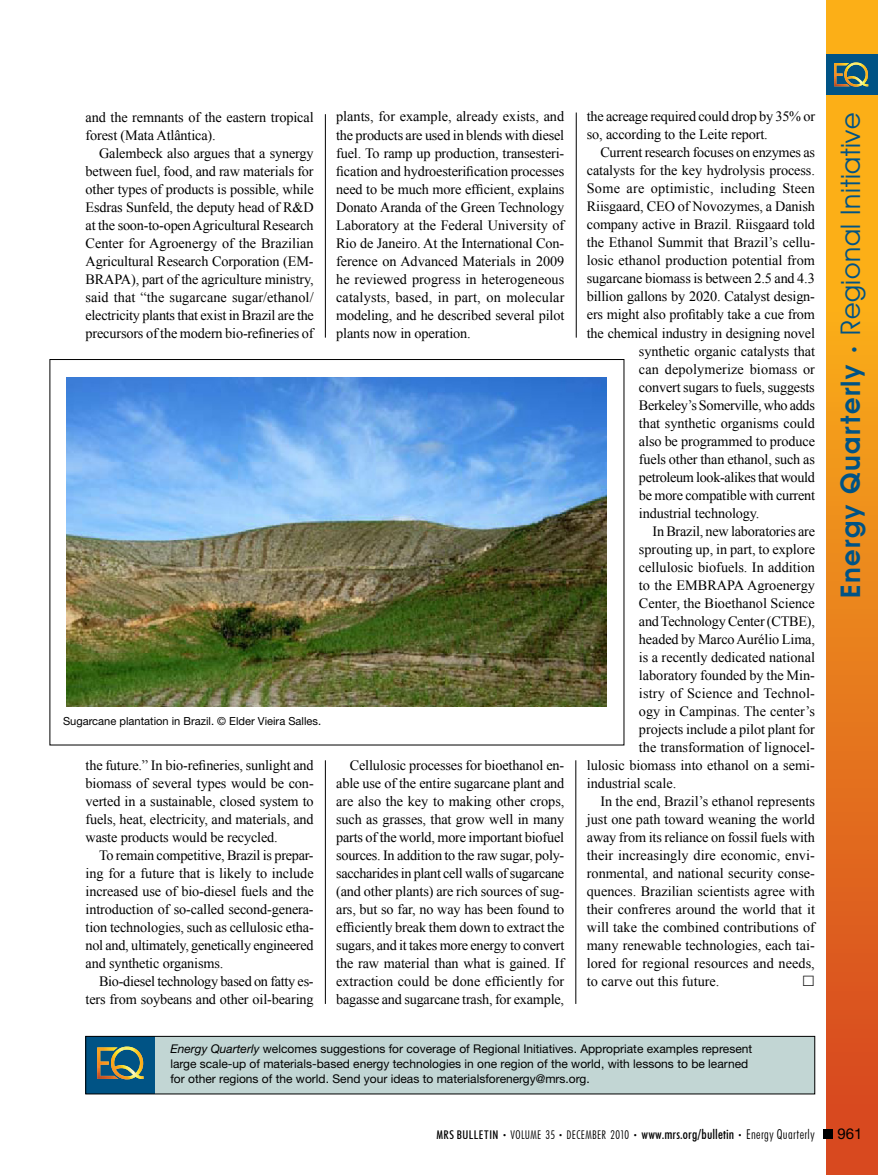
<style>
.page{position:relative;width:878px;height:1175px;background:#fff}
.page>*{position:absolute;margin:0;border:0;box-sizing:border-box;transform-origin:0 0}
.t1{font:27px "Avant Garde IT Cby BT";letter-spacing:.025em;color:#005385}
.t2{font:15px "Helvetica Neue LT Std";color:#000}
.t3{font:14.25px/18px "Times New Roman";letter-spacing:-.01em;color:#000;text-align:justify}
.t4{font:14.25px "Times New Roman";letter-spacing:.01em;color:#000}
.t5{font:14.25px "Times New Roman";letter-spacing:.015em;color:#000}
.t6{font:12px/15px "Helvetica Neue LT Std";color:#000}
.t7{font:300 condensed 12px "Futura BT";letter-spacing:.03em;color:#000}
.t8{font:11.1px "Helvetica Neue LT Std";color:#000}
.s1{font-style:italic}
.s2{font-weight:600}
.s3{font-weight:600;font-size:15px}
.s4{font-weight:500}
.s5{font-size:7.5px}
.s6{font-weight:500;font-size:13.5px}
.s7{font-size:13.5px}
</style>
<div class="page">
<svg style="left:826px;top:0;width:52px;height:1174px;background:#ea831b"></svg>
<div style="left:824px;top:1130px;width:8px;height:8px;background:#000"></div>
<div style="left:826px;top:54px;width:52px;height:40px;background:#005385"></div>
<img style="left:834px;top:62px;width:34px;height:25px">
<div style="left:86px;top:1036px;width:728px;height:58px;background:#c2d6d4"></div>
<hr style="left:325px;top:760px;width:1px;height:243px;background:#000">
<hr style="left:575px;top:760px;width:1px;height:243px;background:#000">
<hr style="left:325px;top:114px;width:1px;height:224px;background:#000">
<hr style="left:576px;top:112px;width:1px;height:226px;background:#000">
<div style="left:86px;top:1036px;width:68px;height:58px;background:#005385"></div>
<div style="left:86px;top:1036px;width:728px;height:58px;border:1px solid #000"></div>
<img style="left:97px;top:1046px;width:46px;height:33px">
<img style="left:67px;top:377px;width:539px;height:329px">
<p class="t3" style="left:86px;top:108px;width:230px">and the remnants of the eastern tropical forest (Mata Atlântica).</p>
<p class="t3" style="left:86px;top:144px;width:230px;text-indent:13px">Galembeck also argues that a synergy between fuel, food, and raw materials for other types of products is possible, while Esdras Sunfeld, the deputy head of R&amp;D at the soon-to-open Agricultural Research Center for Agroenergy of the Brazilian Agricultural Research Corporation (EM-BRAPA), part of the agriculture ministry, said that “the sugarcane sugar/ethanol/ electricity plants that exist in Brazil are the precursors of the modern bio-refineries of</p>
<p class="t3" style="left:336px;top:108px;width:230px">plants, for example, already exists, and the products are used in blends with diesel fuel. To ramp up production, transesteri&shy;fication and hydroesterification processes need to be much more efficient, explains Donato Aranda of the Green Technology Laboratory at the Federal University of Rio de Janeiro. At the International Con&shy;ference on Advanced Materials in 2009 he reviewed progress in heterogeneous catalysts, based, in part, on molecular modeling, and he described several pilot plants now in operation.</p>
<p class="t8" style="left:63px;top:717px;width:259px">Sugarcane plantation in Brazil. © Elder Vieira Salles.</p>
<p class="t3" style="left:86px;top:756px;width:230px">the future.” In bio-refineries, sunlight and biomass of several types would be con&shy;verted in a sustainable, closed system to fuels, heat, electricity, and materials, and waste products would be recycled.</p>
<p class="t3" style="left:86px;top:846px;width:230px;text-indent:13px">To remain competitive, Brazil is prepar&shy;ing for a future that is likely to include increased use of bio-diesel fuels and the introduction of so-called second-genera&shy;tion technologies, such as cellulosic etha&shy;nol and, ultimately, genetically engineered and synthetic organisms.</p>
<p class="t3" style="left:86px;top:972px;width:230px;text-align:right">Bio-diesel technology based on fatty es&shy;ters from soybeans and other oil-bearing</p>
<p class="t3" style="left:336px;top:756px;width:230px;text-indent:13px">Cellulosic processes for bioethanol en&shy;able use of the entire sugarcane plant and are also the key to making other crops, such as grasses, that grow well in many parts of the world, more important biofuel sources. In addition to the raw sugar, poly&shy;saccharides in plant cell walls of sugarcane (and other plants) are rich sources of sug&shy;ars, but so far, no way has been found to efficiently break them down to extract the sugars, and it takes more energy to convert the raw material than what is gained. If extraction could be done efficiently for bagasse and sugarcane trash, for example,</p>
<p class="t3" style="left:587px;top:108px;width:230px">the acreage required could drop by 35% or so, according to the Leite report.</p>
<p class="t3" style="left:600px;top:144px;width:216px">Current research focuses on enzymes as</p>
<p class="t3" style="left:587px;top:162px;width:229px">catalysts for the key hydrolysis process.</p>
<p class="t5" style="left:587px;top:181px;width:230px">Some are optimistic, including Steen</p>
<p class="t3" style="left:587px;top:198px;width:229px">Riisgaard, CEO of Novozymes, a Danish</p>
<p class="t3" style="left:587px;top:216px;width:230px">company active in Brazil. Riisgaard told</p>
<p class="t3" style="left:587px;top:234px;width:230px">the Ethanol Summit that Brazil’s cellu-</p>
<p class="t3" style="left:587px;top:252px;width:230px">losic ethanol production potential from</p>
<p class="t3" style="left:587px;top:270px;width:229px">sugarcane biomass is between 2.5 and 4.3</p>
<p class="t3" style="left:587px;top:288px;width:230px">billion gallons by 2020. Catalyst design-</p>
<p class="t3" style="left:587px;top:306px;width:230px">ers might also profitably take a cue from</p>
<p class="t3" style="left:587px;top:324px;width:230px">the chemical industry in designing novel</p>
<p class="t3" style="left:639px;top:342px;width:177px">synthetic organic catalysts that</p>
<p class="t4" style="left:639px;top:361px;width:177px">can depolymerize biomass or</p>
<p class="t3" style="left:639px;top:378px;width:177px">convert sugars to fuels, suggests</p>
<p class="t3" style="left:639px;top:396px;width:177px">Berkeley’s Somerville, who adds</p>
<p class="t3" style="left:639px;top:414px;width:177px">that synthetic organisms could</p>
<p class="t3" style="left:639px;top:432px;width:177px">also be programmed to produce</p>
<p class="t3" style="left:639px;top:450px;width:177px">fuels other than ethanol, such as</p>
<p class="t3" style="left:639px;top:468px;width:177px">petroleum look-alikes that would</p>
<p class="t3" style="left:639px;top:486px;width:177px">be more compatible with current</p>
<p class="t3" style="left:639px;top:504px;width:122px">industrial technology.</p>
<p class="t3" style="left:652px;top:522px;width:164px">In Brazil, new laboratories are</p>
<p class="t3" style="left:639px;top:540px;width:177px">sprouting up, in part, to explore</p>
<p class="t3" style="left:639px;top:558px;width:177px">cellulosic biofuels. In addition</p>
<p class="t3" style="left:639px;top:576px;width:177px">to the EMBRAPA Agroenergy</p>
<p class="t3" style="left:639px;top:594px;width:177px">Center, the Bioethanol Science</p>
<p class="t3" style="left:639px;top:612px;width:177px">and Technology Center (CTBE),</p>
<p class="t3" style="left:639px;top:630px;width:177px">headed by Marco Aurélio Lima,</p>
<p class="t3" style="left:639px;top:648px;width:177px">is a recently dedicated national</p>
<p class="t3" style="left:639px;top:666px;width:177px">laboratory founded by the Min-</p>
<p class="t4" style="left:639px;top:685px;width:177px">istry of Science and Technol-</p>
<p class="t3" style="left:639px;top:702px;width:177px">ogy in Campinas. The center’s</p>
<p class="t3" style="left:639px;top:720px;width:177px">projects include a pilot plant for</p>
<p class="t3" style="left:639px;top:737px;width:177px">the transformation of lignocel-</p>
<p class="t3" style="left:587px;top:755px;width:230px">lulosic biomass into ethanol on a semi-</p>
<p class="t3" style="left:587px;top:773px;width:91px">industrial scale.</p>
<p class="t3" style="left:600px;top:791px;width:216px">In the end, Brazil’s ethanol represents</p>
<p class="t3" style="left:587px;top:809px;width:230px">just one path toward weaning the world</p>
<p class="t3" style="left:587px;top:827px;width:229px">away from its reliance on fossil fuels with</p>
<p class="t3" style="left:587px;top:845px;width:229px">their increasingly dire economic, envi-</p>
<p class="t3" style="left:587px;top:863px;width:230px">ronmental, and national security conse-</p>
<p class="t3" style="left:587px;top:881px;width:230px">quences. Brazilian scientists agree with</p>
<p class="t3" style="left:587px;top:899px;width:230px">their confreres around the world that it</p>
<p class="t3" style="left:587px;top:917px;width:230px">will take the combined contributions of</p>
<p class="t3" style="left:587px;top:935px;width:230px">many renewable technologies, each tai-</p>
<p class="t3" style="left:587px;top:953px;width:229px">lored for regional resources and needs,</p>
<p class="t3" style="left:587px;top:971px;width:134px">to carve out this future.</p>
<p class="t6" style="left:170px;top:1042px;width:583px"><span class="s1">Energy Quarterly</span> welcomes suggestions for coverage of Regional Initiatives. Appropriate examples represent large scale-up of materials-based energy technologies in one region of the world, with lessons to be learned for other regions of the world. Send your ideas to materialsforenergy@mrs.org.</p>
<h1 class="t1" style="left:834px;top:598px;width:487px;rotate:-90deg"><span class="s2">Energy Quarterly</span> <span class="s3">•</span> Regional Initiative</h1>
<p class="t7" style="left:436px;top:1127px;width:379px"><span class="s4">MRS BULLETIN</span> <span class="s5">•</span> VOLUME 35 <span class="s5">•</span> DECEMBER 2010 <span class="s5">•</span> <span class="s6">www.mrs.org/bulletin</span> <span class="s5">•</span> <span class="s7">Energy Quarterly</span></p>
<p class="t2" style="left:837px;top:1128px;width:27px">961</p>
</div>
